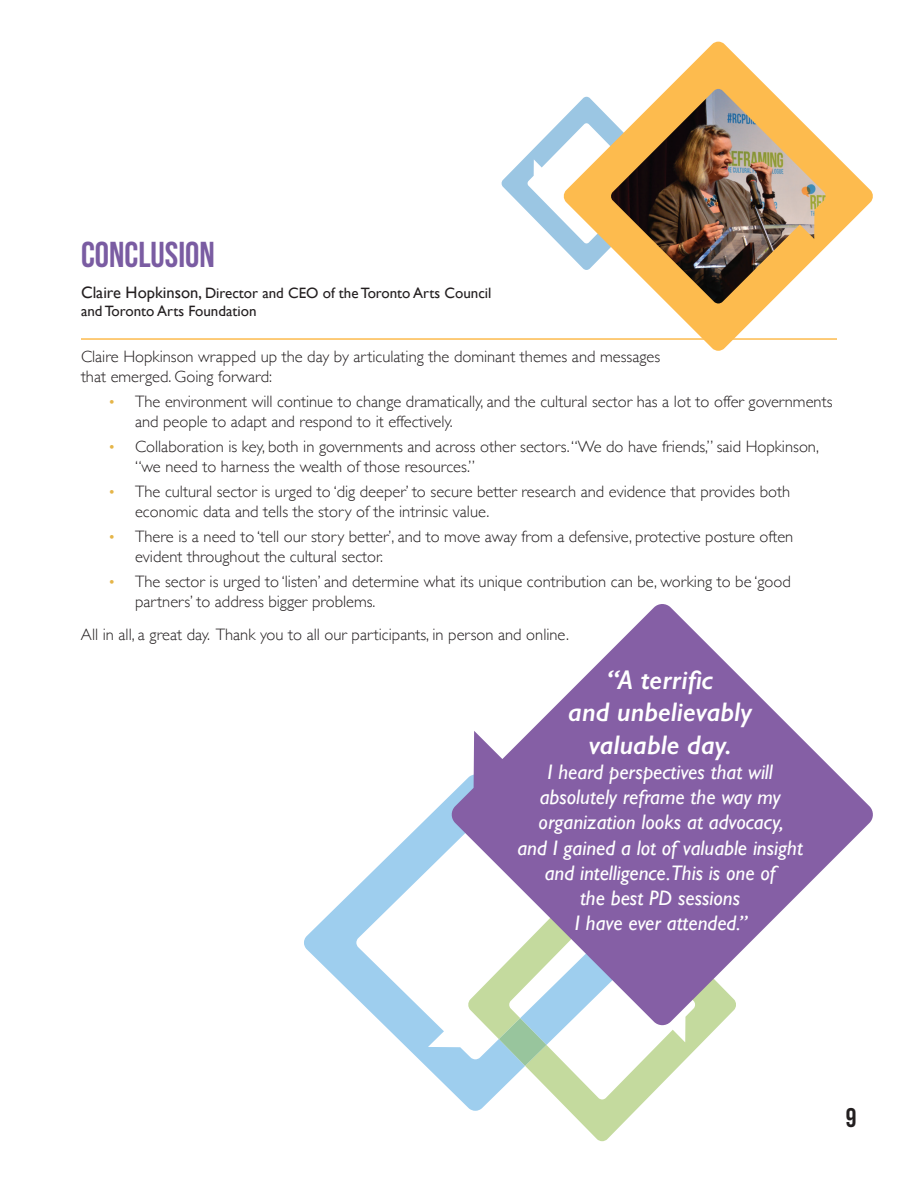
<style>
.page{position:relative;width:918px;height:1188px;background:#fff}
.page>*{position:absolute;margin:0;border:0;box-sizing:border-box;transform-origin:0 0}
.t1{font:36px "Bebas Neue";color:#7a5ca2}
.t2{font:italic 600 27px/32.4px "Gill Sans";color:#fff;text-align:center}
.t3{font:27px "Bebas Neue";color:#231f20}
.t4{font:italic 21px/25.2px "Gill Sans";color:#fff;text-align:center}
.t5{font:300 16.5px/19.8px "Gill Sans";color:#231f20}
.t6{font:15px/18px "Gill Sans";color:#231f20}
.s1{font-size:16.5px}
.s2{font-size:15px;color:#e5b549}
</style>
<div class="page">
<svg style="left:501px;top:119px;width:62px;height:129px"></svg>
<svg style="left:304px;top:794px;width:164px;height:314px"></svg>
<svg style="left:468px;top:1025px;width:251px;height:116px"></svg>
<svg style="left:499px;top:1025px;width:148px;height:41px"></svg>
<svg style="left:563px;top:42px;width:310px;height:309px"></svg>
<hr style="left:81px;top:338px;width:756px;height:2px;background:#fdbb4e">
<svg style="left:451px;top:604px;width:422px;height:421px;fill:#855fa5"></svg>
<h1 class="t1" style="left:81px;top:235px;width:135px">CONCLUSION</h1>
<p class="t6" style="left:81px;top:283px;width:412px"><span class="s1">Claire Hopkinson,</span> Director and CEO of the Toronto Arts Council and Toronto Arts Foundation</p>
<p class="t5" style="left:81px;top:346px;width:581px">Claire Hopkinson wrapped up the day by articulating the dominant themes and messages that emerged. Going forward:</p>
<p class="t5" style="left:135px;top:391px;width:699px;text-indent:-27px"><span class="s2">•</span> The environment will continue to change dramatically, and the cultural sector has a lot to offer governments and people to adapt and respond to it effectively.</p>
<p class="t5" style="left:135px;top:436px;width:685px;text-indent:-27px"><span class="s2">•</span> Collaboration is key, both in governments and across other sectors. “We do have friends,” said Hopkinson, “we need to harness the wealth of those resources.”</p>
<p class="t5" style="left:135px;top:481px;width:657px;text-indent:-27px"><span class="s2">•</span> The cultural sector is urged to ‘dig deeper’ to secure better research and evidence that provides both economic data and tells the story of the intrinsic value.</p>
<p class="t5" style="left:135px;top:526px;width:660px;text-indent:-27px"><span class="s2">•</span> There is a need to ‘tell our story better’, and to move away from a defensive, protective posture often evident throughout the cultural sector.</p>
<p class="t5" style="left:135px;top:571px;width:657px;text-indent:-27px"><span class="s2">•</span> The sector is urged to ‘listen’ and determine what its unique contribution can be, working to be ‘good partners’ to address bigger problems.</p>
<p class="t5" style="left:81px;top:624px;width:489px">All in all, a great day. Thank you to all our participants, in person and online.</p>
<h2 class="t2" style="left:568px;top:663px;width:185px">“A terrific<br>and unbelievably valuable day.</h2>
<p class="t4" style="left:517px;top:759px;width:287px">I heard perspectives that will absolutely reframe the way my organization looks at advocacy,<br>and I gained a lot of valuable insight and intelligence.This is one of<br>the best PD sessions<br>I have ever attended.”</p>
<h2 class="t3" style="left:846px;top:1103px;width:12px">9</h2>
</div>
